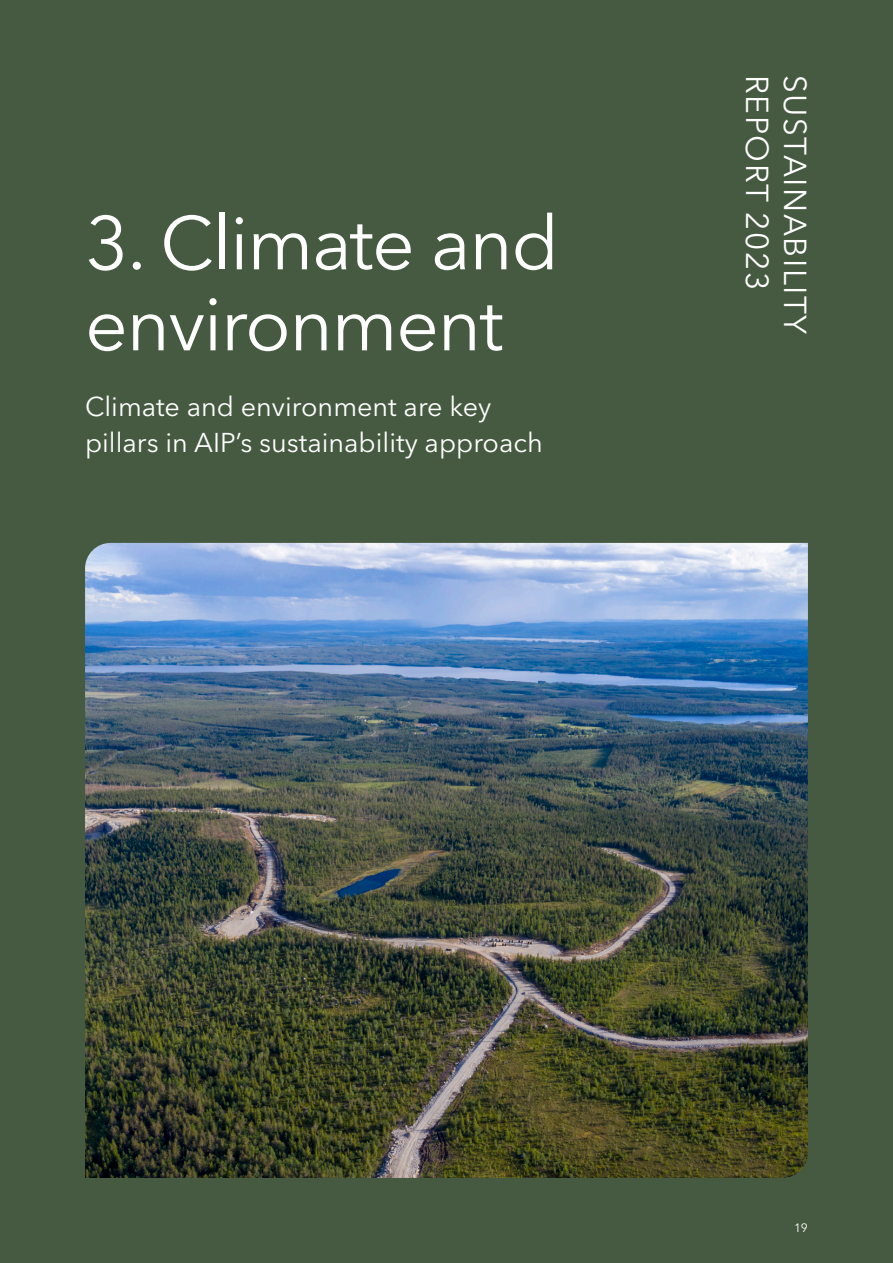
<style>
.page{position:relative;width:893px;height:1263px;background:#465a41}
.page>*{position:absolute;margin:0;border:0;box-sizing:border-box;transform-origin:0 0}
.Kapitel_rubrik{font:75px/81px "Avenir Next LT Pro";letter-spacing:-.02em;color:#fff}
.t1{font:31.5px "Avenir Next LT Pro";letter-spacing:.05em;color:#fff}
.Underrubrik{font:27px/36px "Avenir Next LT Pro";color:#fff}
.t2{font:12px "Avenir Next LT Pro";color:#fff}
</style>
<div class="page">
<img style="left:85px;top:543px;width:723px;height:635px">
<p class="Kapitel_rubrik" style="left:85px;top:202px;width:475px">3. Climate and environment</p>
<p class="Underrubrik" style="left:85px;top:389px;width:459px">Climate and environment are key pillars in AIP’s sustainability approach</p>
<p class="t1" style="left:776px;top:75px;width:216px;rotate:90deg">REPORT 2023</p>
<p class="t1" style="left:814px;top:75px;width:261px;rotate:90deg">SUSTAINABILITY</p>
<p class="t2" style="left:794px;top:1220px;width:15px">19</p>
</div>
